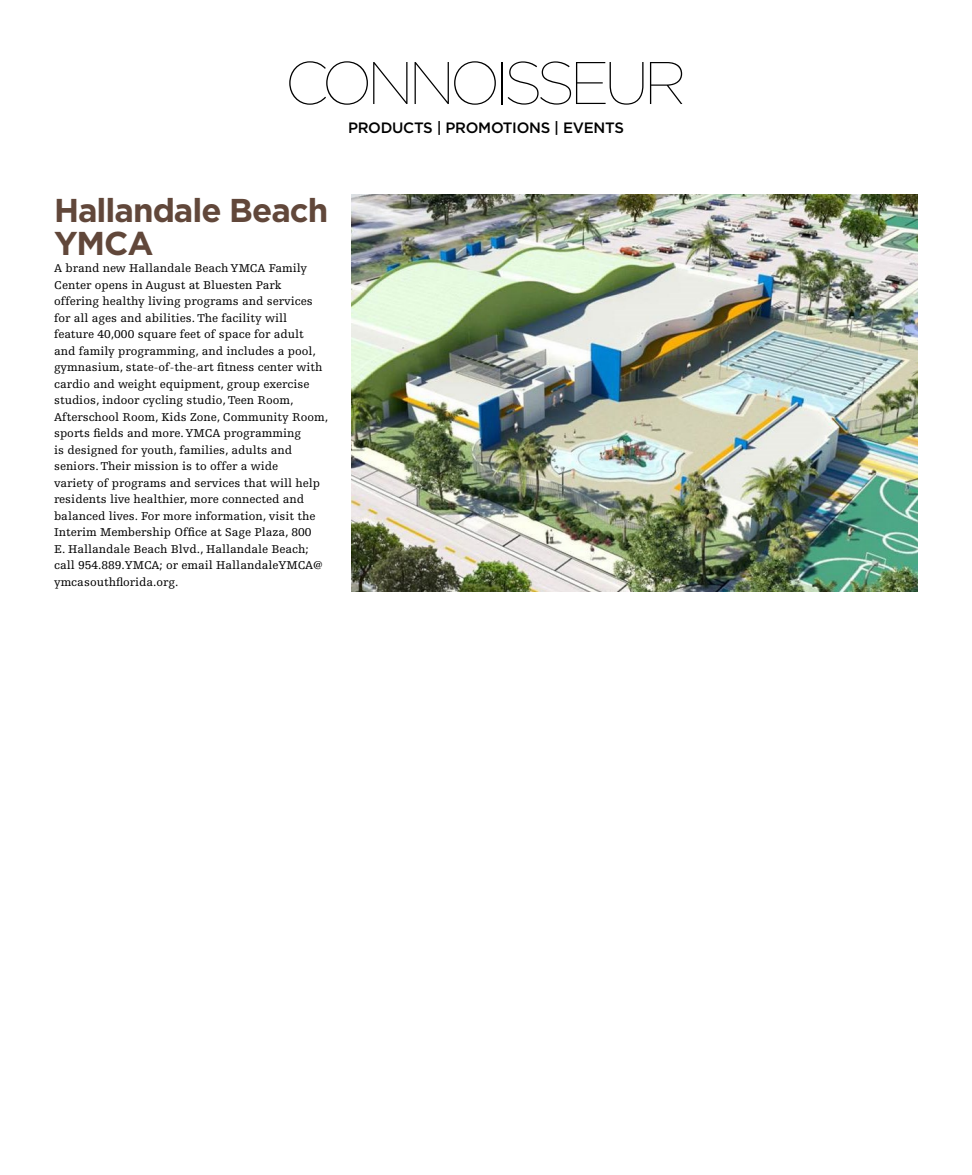
<style>
.page{position:relative;width:972px;height:1175px;background:#fff}
.page>*{position:absolute;margin:0;border:0;box-sizing:border-box;transform-origin:0 0}
.t1{font:100 60px "Gotham HTF";letter-spacing:-.09em;color:#000}
.The_Mix_Hed_Gotham{font:700 33px/33px "Gotham HTF";letter-spacing:-.03em;color:#61473a}
.t2{font:500 15px "Gotham HTF";letter-spacing:-.02em;color:#000}
.Body_Serif{font:12px/16.5px "Egyptienne FLT Std";color:#000}
</style>
<div class="page">
<img style="left:351px;top:194px;width:567px;height:398px">
<p class="t1" style="left:285px;top:51px;width:404px">CONNOISSEUR</p>
<p class="t2" style="left:348px;top:119px;width:277px">PRODUCTS | PROMOTIONS | EVENTS</p>
<p class="The_Mix_Hed_Gotham" style="left:54px;top:193px;width:276px">Hallandale Beach<br>YMCA</p>
<p class="Body_Serif" style="left:54px;top:260px;width:276px">A brand new Hallandale Beach YMCA Family Center opens in August at Bluesten Park offering healthy living programs and services for all ages and abilities. The facility will feature 40,000 square feet of space for adult and family programming, and includes a pool, gymnasium, state-of-the-art fitness center with cardio and weight equipment, group exercise studios, indoor cycling studio, Teen Room, Afterschool Room, Kids Zone, Community Room, sports fields and more. YMCA programming<br>is designed for youth, families, adults and seniors. Their mission is to offer a wide<br>variety of programs and services that will help residents live healthier, more connected and balanced lives. For more information, visit the Interim Membership Office at Sage Plaza, 800<br>E. Hallandale Beach Blvd., Hallandale Beach; call 954.889.YMCA; or email HallandaleYMCA@ ymcasouthflorida.org.</p>
</div>
